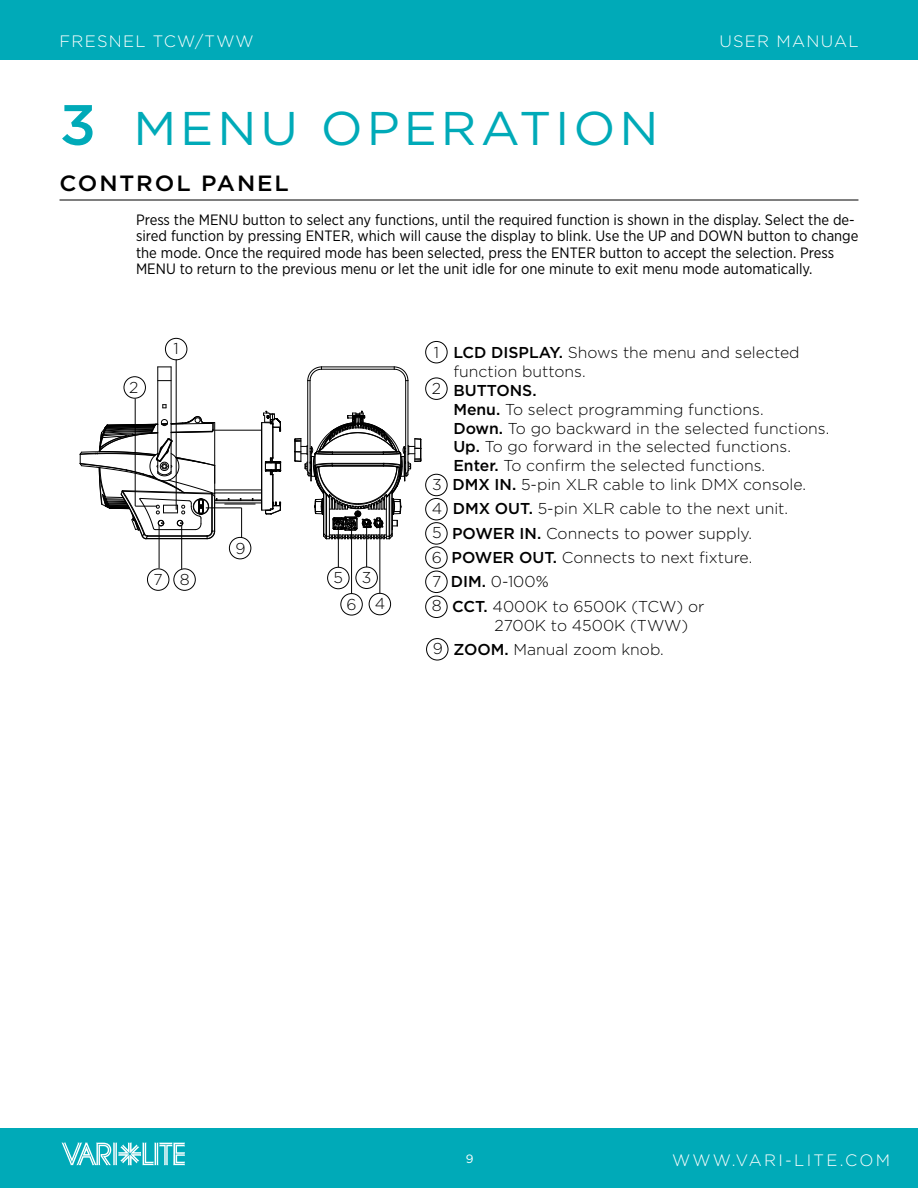
<style>
.page{position:relative;width:918px;height:1188px;background:#fff}
.page>*{position:absolute;margin:0;border:0;box-sizing:border-box;transform-origin:0 0}
.t1{font:500 56.7px "Gotham";color:#00aab8;scale:1.05 1}
.Chapter_title{font:47.25px "Gotham";letter-spacing:.08em;color:#00aab8;scale:1.05 1}
.HEADING_1{font:500 22.05px "Gotham";letter-spacing:.08em;color:#000;scale:1.05 1}
.t2{font:300 16.5px "Gotham";letter-spacing:.075em;color:#fff}
.t3{font:300 16.5px "Gotham";letter-spacing:.13em;color:#fff}
.t4{font:300 15.75px/18.9px "Gotham";color:#000}
.Body{font:15px/16.5px "Gotham Narrow";color:#000}
.t5{font:12px "Gotham";color:#fff}
.s1{font-weight:500}
</style>
<div class="page">
<div style="left:0;top:1128px;width:918px;height:60px;background:#00aab8"></div>
<div style="left:0;top:0;width:918px;height:60px;background:#00aab8"></div>
<svg style="left:61px;top:1142px;width:124px;height:23px"></svg>
<hr style="left:60px;top:200px;width:798px;height:1px;background:#000">
<div style="left:425px;top:341px;width:23px;height:22px;border:1px solid #000;border-radius:50%"></div>
<div style="left:425px;top:378px;width:23px;height:22px;border:1px solid #000;border-radius:50%"></div>
<div style="left:124px;top:376px;width:22px;height:23px;border:1px solid #000;border-radius:50%"></div>
<div style="left:165px;top:338px;width:22px;height:22px;border:1px solid #000;border-radius:50%"></div>
<hr style="left:176px;top:359px;width:1px;height:151px;background:#000">
<hr style="left:135px;top:399px;width:1px;height:107px;background:#000">
<div style="left:425px;top:474px;width:23px;height:22px;border:1px solid #000;border-radius:50%"></div>
<div style="left:425px;top:498px;width:23px;height:22px;border:1px solid #000;border-radius:50%"></div>
<div style="left:425px;top:522px;width:23px;height:22px;border:1px solid #000;border-radius:50%"></div>
<div style="left:425px;top:546px;width:23px;height:23px;border:1px solid #000;border-radius:50%"></div>
<div style="left:425px;top:571px;width:23px;height:22px;border:1px solid #000;border-radius:50%"></div>
<hr style="left:157px;top:367px;width:1px;height:89px;background:#000">
<hr style="left:171px;top:367px;width:1px;height:73px;background:#000">
<svg style="left:158px;top:380px;width:13px;height:1px"></svg>
<svg style="left:158px;top:367px;width:13px;height:1px"></svg>
<hr style="left:310px;top:381px;width:1px;height:95px;background:#000">
<hr style="left:307px;top:381px;width:1px;height:94px;background:#000">
<hr style="left:408px;top:381px;width:1px;height:94px;background:#000">
<hr style="left:405px;top:381px;width:1px;height:95px;background:#000">
<hr style="left:321px;top:367px;width:73px;height:1px;background:#000">
<hr style="left:321px;top:369px;width:73px;height:1px;background:#000">
<svg style="left:307px;top:366px;width:15px;height:15px"></svg>
<svg style="left:393px;top:366px;width:16px;height:15px"></svg>
<svg style="left:79px;top:401px;width:343px;height:215px"></svg>
<div style="left:356px;top:567px;width:22px;height:22px;border:1px solid #000;border-radius:50%"></div>
<hr style="left:366px;top:524px;width:1px;height:43px;background:#000">
<div style="left:369px;top:593px;width:22px;height:22px;border:1px solid #000;border-radius:50%"></div>
<hr style="left:380px;top:521px;width:1px;height:72px;background:#000">
<div style="left:147px;top:569px;width:22px;height:22px;border:1px solid #000;border-radius:50%"></div>
<hr style="left:159px;top:525px;width:1px;height:43px;background:#000">
<div style="left:173px;top:569px;width:23px;height:22px;border:1px solid #000;border-radius:50%"></div>
<hr style="left:181px;top:526px;width:1px;height:43px;background:#000">
<hr style="left:206px;top:508px;width:36px;height:1px;background:#000">
<div style="left:425px;top:596px;width:23px;height:22px;border:1px solid #000;border-radius:50%"></div>
<div style="left:426px;top:638px;width:22px;height:22px;border:1px solid #000;border-radius:50%"></div>
<p class="t2" style="left:60px;top:31px;width:196px">FRESNEL TCW/TWW</p>
<p class="t2" style="left:719px;top:31px;width:141px">User Manual</p>
<p class="t1" style="left:60px;top:88px;width:36px">3</p>
<p class="Chapter_title" style="left:133px;top:98px;width:294px">MENU OPERA</p>
<p class="Chapter_title" style="left:520px;top:98px;width:125px">TION</p>
<p class="HEADING_1" style="left:60px;top:169px;width:220px">CONTROL PANEL</p>
<p class="Body" style="left:136px;top:211px;width:724px">Press the MENU button to select any functions, until the required function is shown in the display. Select the de&shy;sired function by pressing ENTER, which will cause the display to blink. Use the UP and DOWN button to change the mode. Once the required mode has been selected, press the ENTER button to accept the selection. Press MENU to return to the previous menu or let the unit idle for one minute to exit menu mode automatically.</p>
<p class="t4" style="left:129px;top:377px;width:11px">2</p>
<p class="t4" style="left:174px;top:339px;width:7px">1</p>
<p class="t4" style="left:153px;top:569px;width:11px">7</p>
<p class="t4" style="left:180px;top:570px;width:11px">8</p>
<p class="t4" style="left:235px;top:538px;width:12px">9</p>
<p class="t4" style="left:334px;top:568px;width:11px">5</p>
<p class="t4" style="left:362px;top:568px;width:11px">3</p>
<p class="t4" style="left:347px;top:594px;width:12px">6</p>
<p class="t4" style="left:375px;top:594px;width:12px">4</p>
<p class="t4" style="left:453px;top:342px;width:348px"><span class="s1">LCD DISPLAY.</span> Shows the menu and selected function buttons.</p>
<p class="t4" style="left:434px;top:342px;width:7px">1</p>
<p class="t4" style="left:453px;top:380px;width:378px;text-indent:-22px">2 <span class="s1">BUTTONS.<br>Menu.</span> To select programming functions.<br><span class="s1">Down.</span> To go backward in the selected functions.<br><span class="s1">Up.</span> To go forward in the selected functions.<br><span class="s1">Enter.</span> To confirm the selected functions.</p>
<p class="t4" style="left:432px;top:472px;width:376px;line-height:24.2px">3 <span class="s1">DMX IN.</span> 5-pin XLR cable to link DMX console.<br>4 <span class="s1">DMX OUT.</span> 5-pin XLR cable to the next unit.<br>5 <span class="s1">POWER IN.</span> Connects to power supply.<br>6 <span class="s1">POWER OUT.</span> Connects to next fixture.<br>7 <span class="s1">DIM.</span> 0-100%</p>
<p class="t4" style="left:432px;top:596px;width:11px">8</p>
<p class="t4" style="left:433px;top:639px;width:233px">9 <span class="s1">ZOOM.</span> Manual zoom knob.</p>
<p class="t4" style="left:495px;top:597px;width:211px;text-indent:-43px"><span class="s1">CCT.</span> 4000K to 6500K (TCW) or<br>2700K to 4500K (TWW)</p>
<p class="t5" style="left:466px;top:1152px;width:9px">9</p>
<p class="t3" style="left:672px;top:1150px;width:219px">WWW.VARI-LITE.COM</p>
</div>
